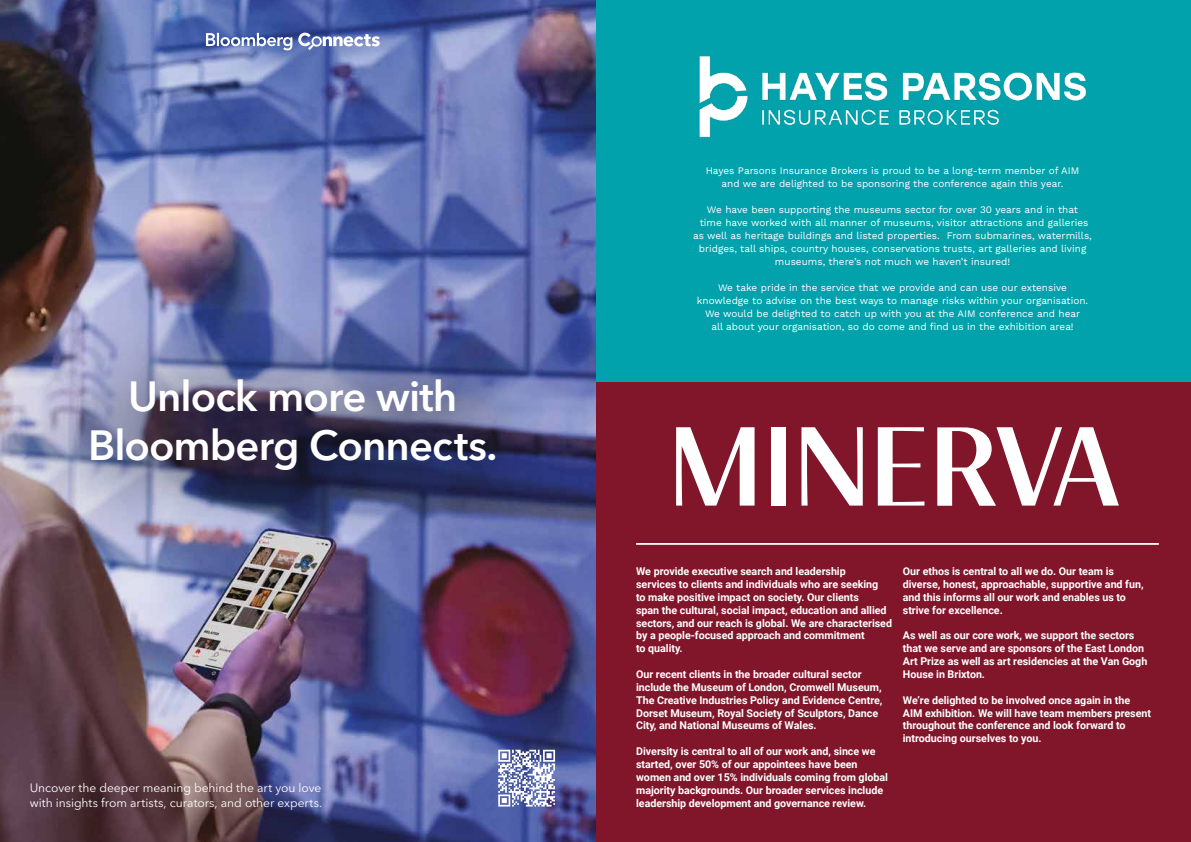
<style>
.page{position:relative;width:1191px;height:842px;background:#fff}
.page>*{position:absolute;margin:0;border:0;box-sizing:border-box;transform-origin:0 0}
.t1{font:600 41.9px/48.3px "Avenir Next P For BBG";letter-spacing:-.02em;color:#fff;text-align:center}
.t2{font:12.1px/14.5px "Avenir Next P For BBG";letter-spacing:-.005em;color:#fff}
.t3{font:700 10.7px/12.9px "Roboto";letter-spacing:-.005em;color:#fff}
.t4{font:10px/13px "Work Sans";color:#fff;text-align:center}
</style>
<div class="page">
<div style="left:595px;top:0;width:596px;height:382px;background:#02a2ad"></div>
<div style="left:595px;top:382px;width:596px;height:460px;background:#81152a"></div>
<svg style="left:801px;top:427px;width:61px;height:79px"></svg>
<svg style="left:877px;top:427px;width:47px;height:79px"></svg>
<div style="left:770px;top:427px;width:15px;height:79px;background:#fff"></div>
<svg style="left:937px;top:427px;width:181px;height:79px"></svg>
<svg style="left:676px;top:427px;width:78px;height:79px"></svg>
<hr style="left:636px;top:543px;width:522px;height:2px;background:#fff">
<img style="left:0;top:0;width:595px;height:842px">
<svg style="left:206px;top:33px;width:86px;height:17px"></svg>
<svg style="left:298px;top:32px;width:82px;height:18px"></svg>
<div style="left:19px;top:309px;width:553px;height:239px;background:#000;opacity:.55"></div>
<svg style="left:497px;top:750px;width:59px;height:56px"></svg>
<img style="left:699px;top:56px;width:387px;height:81px">
<h1 class="t1" style="left:88px;top:372px;width:411px">Unlock more with<br>Bloomberg Connects.</h1>
<p class="t2" style="left:30px;top:781px;width:294px">Uncover the deeper meaning behind the art you love with insights from artists, curators, and other experts.</p>
<p class="t4" style="left:705px;top:164px;width:375px">Hayes Parsons Insurance Brokers is proud to be a long-term member of AIM and we are delighted to be sponsoring the conference again this year.</p>
<p class="t4" style="left:693px;top:203px;width:400px">We have been supporting the museums sector for over 30 years and in that<br>time have worked with all manner of museums, visitor attractions and galleries as well as heritage buildings and listed properties. From submarines, watermills, bridges, tall ships, country houses, conservations trusts, art galleries and living museums, there’s not much we haven’t insured!</p>
<p class="t4" style="left:697px;top:281px;width:393px">We take pride in the service that we provide and can use our extensive knowledge to advise on the best ways to manage risks within your organisation.<br>We would be delighted to catch up with you at the AIM conference and hear<br>all about your organisation, so do come and find us in the exhibition area!</p>
<p class="t3" style="left:636px;top:564px;width:257px">We provide executive search and leadership<br>services to clients and individuals who are seeking<br>to make positive impact on society. Our clients<br>span the cultural, social impact, education and allied sectors, and our reach is global. We are characterised by a people-focused approach and commitment<br>to quality.</p>
<p class="t3" style="left:636px;top:667px;width:248px">Our recent clients in the broader cultural sector include the Museum of London, Cromwell Museum, The Creative Industries Policy and Evidence Centre, Dorset Museum, Royal Society of Sculptors, Dance City, and National Museums of Wales.</p>
<p class="t3" style="left:636px;top:744px;width:253px">Diversity is central to all of our work and, since we started, over 50% of our appointees have been women and over 15% individuals coming from global majority backgrounds. Our broader services include leadership development and governance review.</p>
<p class="t3" style="left:903px;top:564px;width:242px">Our ethos is central to all we do. Our team is diverse, honest, approachable, supportive and fun, and this informs all our work and enables us to strive for excellence.</p>
<p class="t3" style="left:903px;top:629px;width:246px">As well as our core work, we support the sectors that we serve and are sponsors of the East London Art Prize as well as art residencies at the Van Gogh House in Brixton.</p>
<p class="t3" style="left:903px;top:693px;width:250px">We’re delighted to be involved once again in the AIM exhibition. We will have team members present throughout the conference and look forward to introducing ourselves to you.</p>
</div>
